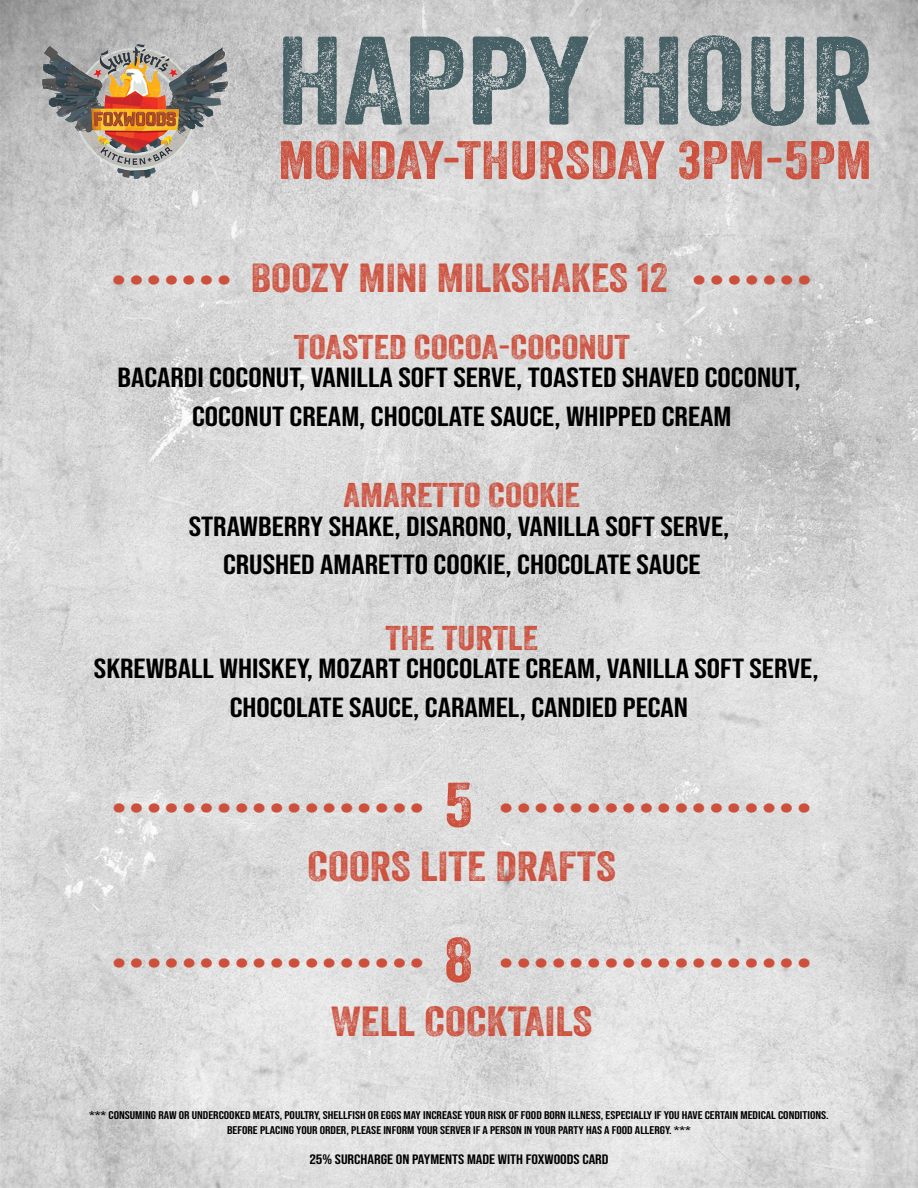
<style>
.page{position:relative;width:918px;height:1188px;background:#fff}
.page>*{position:absolute;margin:0;border:0;box-sizing:border-box;transform-origin:0 0}
.t1{font:121.5px "Veneer Two";color:#466065;scale:1.18 1}
.t2{font:60.9px "Veneer Two";color:#cd503d;scale:1.18 1}
.t3{font:52.2px "Veneer Two";color:#cd503d;scale:1.18 1}
.t4{font:40.8px "Veneer Two";color:#cd503d;scale:1.18 1}
.t5{font:39.45px "Bauhaus 93";color:#cd503d;scale:1.18 1}
.t6{font:39.45px "Veneer Two";color:#cd503d;scale:1.18 1}
.t7{font:33.3px "Veneer Two";color:#cd503d;scale:1.18 1}
.t8{font:27.75px/38.4px "Bebas Neue";color:#000;text-align:center;scale:1.2 1}
.t9{font:13.65px "Bebas Neue";color:#000;scale:1.2 1}
.t10{font:11.25px/15px "Bebas Neue";color:#000;text-align:center;scale:1.2 1}
</style>
<div class="page">
<img style="left:0;top:0;width:918px;height:1188px">
<img style="left:43px;top:45px;width:185px;height:134px">
<h1 class="t1" style="left:277px;top:7px;width:507px">HAPPY HOUR</h1>
<h3 class="t3" style="left:278px;top:128px;width:505px">MONDAY-THURSDAY 3PM-5PM</h3>
<h3 class="t6" style="left:110px;top:254px;width:597px"><sup>.......</sup> BOOZY MINI MILKSHAKES 12 <sup>.......</sup></h3>
<p class="t7" style="left:294px;top:327px;width:287px">TOASTED COCOA-COCONUT</p>
<p class="t8" style="left:118px;top:358px;width:571px">BACARDI COCONUT, VANILLA SOFT SERVE, TOASTED SHAVED COCONUT,<br>COCONUT CREAM, CHOCOLATE SAUCE, WHIPPED CREAM</p>
<p class="t7" style="left:344px;top:475px;width:202px">AMARETTO COOKIE</p>
<p class="t8" style="left:189px;top:507px;width:452px">STRAWBERRY SHAKE, DISARONO, VANILLA SOFT SERVE,<br>CRUSHED AMARETTO COOKIE, CHOCOLATE SAUCE</p>
<p class="t7" style="left:386px;top:618px;width:131px">THE TURTLE</p>
<p class="t8" style="left:94px;top:649px;width:605px">SKREWBALL WHISKEY, MOZART CHOCOLATE CREAM, VANILLA SOFT SERVE,<br>CHOCOLATE SAUCE, CARAMEL, CANDIED PECAN</p>
<h2 class="t2" style="left:445px;top:768px;width:26px">5</h2>
<h3 class="t5" style="left:110px;top:777px;width:269px">..................</h3>
<h3 class="t5" style="left:498px;top:777px;width:269px">..................</h3>
<h3 class="t4" style="left:308px;top:842px;width:263px">COORS LITE DRAFTS</h3>
<h2 class="t2" style="left:445px;top:923px;width:25px">8</h2>
<h3 class="t5" style="left:110px;top:932px;width:269px">..................</h3>
<h3 class="t5" style="left:498px;top:932px;width:269px">..................</h3>
<h3 class="t4" style="left:331px;top:997px;width:223px">WELL COCKTAILS</h3>
<p class="t10" style="left:89px;top:1107px;width:618px">*** CONSUMING RAW OR UNDERCOOKED MEATS, POULTRY, SHELLFISH OR EGGS MAY INCREASE YOUR RISK OF FOOD BORN ILLNESS, ESPECIALLY IF YOU HAVE CERTAIN MEDICAL CONDITIONS.<br>BEFORE PLACING YOUR ORDER, PLEASE INFORM YOUR SERVER IF A PERSON IN YOUR PARTY HAS A FOOD ALLERGY. ***</p>
<p class="t9" style="left:309px;top:1151px;width:251px">25% SURCHARGE ON PAYMENTS MADE WITH FOXWOODS CARD</p>
</div>
